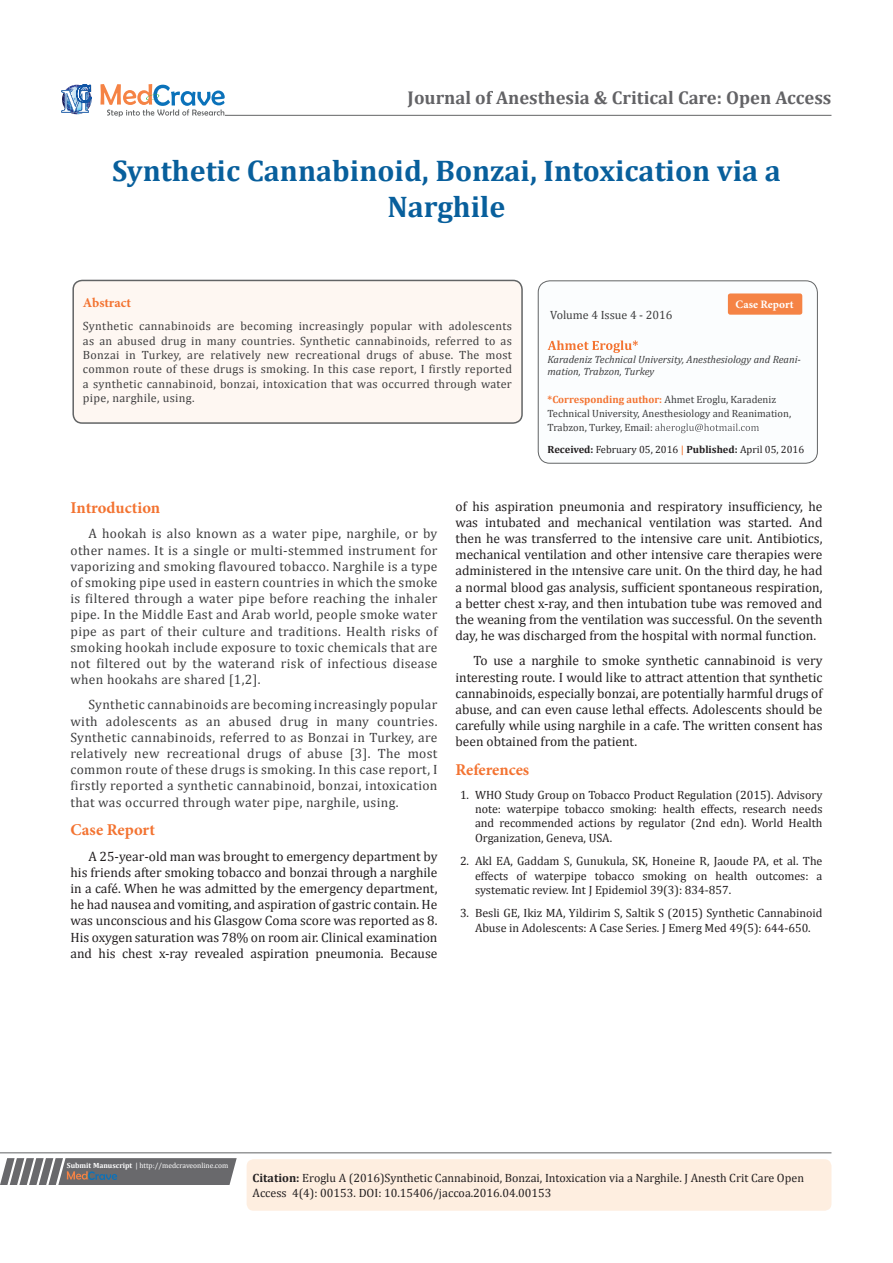
<style>
.page{position:relative;width:893px;height:1263px;background:#fff}
.page>*{position:absolute;margin:0;border:0;box-sizing:border-box;transform-origin:0 0}
.t1{font:700 30px/36px "Cambria";color:#085f9c;text-align:center}
.t2{font:700 18.6px "Cambria";color:#636366}
.t3{font:700 16.5px "Minion Pro";letter-spacing:-.005em;color:#f37331}
.t4{font:13.5px/16.2px "Cambria";color:#231f20;text-align:justify}
.t5{font:13.5px/16.2px "Cambria";letter-spacing:.025em;color:#3e3e3f;text-align:justify}
.t6{font:700 13.5px "Minion Pro";color:#f37331}
.t7{font:12px/14.4px "Cambria";color:#231f20;text-align:justify}
.t8{font:12px/14.4px "Cambria";letter-spacing:.025em;color:#3e3e3f;text-align:justify}
.t9{font:12px "Cambria";color:#3e3e3f}
.t10{font:700 11.4px "Minion Pro";letter-spacing:.005em;color:#fff}
.t11{font:10.5px/14px "Cambria";color:#3e3e3f}
.t12{font:italic 10.5px/12.6px "Cambria";color:#3e3e3f}
.t13{font:10.5px "Cambria";color:#231f20}
.t14{font:7.5px "Cambria";color:#fff}
.s1{font-weight:700;color:#f37331}
.s2{font-weight:700}
.s3{font-weight:700;color:#f58345}
</style>
<div class="page">
<svg style="left:62px;top:85px;width:30px;height:29px"></svg>
<svg style="left:100px;top:84px;width:125px;height:33px"></svg>
<hr style="left:225px;top:115px;width:606px;height:1px;background:#626465">
<div style="left:538px;top:281px;width:279px;height:182px;background:#fbfdfe;border-radius:12px"></div>
<svg style="left:548px;top:340px;width:90px;height:13px"></svg>
<svg style="left:655px;top:424px;width:104px;height:9px"></svg>
<div style="left:538px;top:280px;width:280px;height:184px;border:1px solid #626465;border-radius:12px"></div>
<div style="left:728px;top:293px;width:74px;height:22px;background:#f58345;border-radius:2px"></div>
<svg style="left:0;top:1158px;width:237px;height:27px;background:#77777a"></svg>
<hr style="left:0;top:1152px;width:831px;height:1px;background:#626465">
<div style="left:247px;top:1159px;width:584px;height:52px;background:#feeee0;border-radius:7px"></div>
<div style="left:73px;top:280px;width:449px;height:143px;background:#fef7f2;border-radius:9px"></div>
<div style="left:72px;top:280px;width:451px;height:144px;border:2px solid #626465;border-radius:9px"></div>
<p class="t2" style="left:408px;top:85px;width:425px">Journal of Anesthesia &amp; Critical Care: Open Access</p>
<p class="t1" style="left:112px;top:152px;width:670px">Synthetic Cannabinoid, Bonzai, Intoxication via a<br>Narghile</p>
<p class="t6" style="left:83px;top:293px;width:50px">Abstract</p>
<p class="t8" style="left:83px;top:319px;width:431px">Synthetic cannabinoids are becoming increasingly popular with adolescents as an abused drug in many countries. Synthetic cannabinoids, referred to as Bonzai in Turkey, are relatively new recreational drugs of abuse. The most common route of these drugs is smoking. In this case report, I firstly reported a synthetic cannabinoid, bonzai, intoxication that was occurred through water pipe, narghile, using.</p>
<p class="t10" style="left:736px;top:296px;width:60px">Case Report</p>
<p class="t9" style="left:550px;top:308px;width:124px">Volume 4 Issue 4 - 2016</p>
<p class="t12" style="left:548px;top:352px;width:255px">Karadeniz Technical University, Anesthesiology and Reani&shy;mation, Trabzon, Turkey</p>
<p class="t11" style="left:548px;top:392px;width:245px"><span class="s1">*Corresponding author:</span> Ahmet Eroglu, Karadeniz<br>Technical University, Anesthesiology and Reanimation,<br>Trabzon, Turkey, Email:</p>
<p class="t13" style="left:548px;top:443px;width:258px"><span class="s2">Received:</span> February 05, 2016 <span class="s3">|</span> <span class="s2">Published:</span> April 05, 2016</p>
<p class="t3" style="left:70px;top:496px;width:91px">Introduction</p>
<p class="t5" style="left:70px;top:526px;width:369px;text-indent:18px">A hookah is also known as a water pipe, narghile, or by other names. It is a single or multi-stemmed instrument for vaporizing and smoking flavoured tobacco. Narghile is a type of smoking pipe used in eastern countries in which the smoke is filtered through a water pipe before reaching the inhaler pipe. In the Middle East and Arab world, people smoke water pipe as part of their culture and traditions. Health risks of smoking hookah include exposure to toxic chemicals that are not filtered out by the waterand risk of infectious disease when hookahs are shared [1,2].</p>
<p class="t5" style="left:70px;top:697px;width:368px;text-indent:18px">Synthetic cannabinoids are becoming increasingly popular with adolescents as an abused drug in many countries.<br>Synthetic cannabinoids, referred to as Bonzai in Turkey, are relatively new recreational drugs of abuse [3]. The most common route of these drugs is smoking. In this case report, I firstly reported a synthetic cannabinoid, bonzai, intoxication that was occurred through water pipe, narghile, using.</p>
<p class="t3" style="left:70px;top:818px;width:86px">Case Report</p>
<p class="t4" style="left:70px;top:848px;width:368px;text-indent:18px">A 25-year-old man was brought to emergency department by his friends after smoking tobacco and bonzai through a narghile in a café. When he was admitted by the emergency department, he had nausea and vomiting, and aspiration of gastric contain. He was unconscious and his Glasgow Coma score was reported as 8.<br>His oxygen saturation was 78% on room air. Clinical examination and his chest x-ray revealed aspiration pneumonia. Because</p>
<p class="t4" style="left:455px;top:498px;width:368px">of his aspiration pneumonia and respiratory insufficiency, he was intubated and mechanical ventilation was started. And then he was transferred to the intensive care unit. Antibiotics, mechanical ventilation and other intensive care therapies were administered in the ıntensive care unit. On the third day, he had a normal blood gas analysis, sufficient spontaneous respiration, a better chest x-ray, and then intubation tube was removed and the weaning from the ventilation was successful. On the seventh day, he was discharged from the hospital with normal function.</p>
<p class="t4" style="left:455px;top:653px;width:368px;text-indent:18px">To use a narghile to smoke synthetic cannabinoid is very interesting route. I would like to attract attention that synthetic cannabinoids, especially bonzai, are potentially harmful drugs of abuse, and can even cause lethal effects. Adolescents should be carefully while using narghile in a cafe. The written consent has been obtained from the patient.</p>
<p class="t3" style="left:455px;top:758px;width:75px">References</p>
<p class="t7" style="left:475px;top:787px;width:349px;text-indent:-15px">1. WHO Study Group on Tobacco Product Regulation (2015). Advisory note: waterpipe tobacco smoking: health effects, research needs and recommended actions by regulator (2nd edn). World Health Organization, Geneva, USA.</p>
<p class="t7" style="left:475px;top:854px;width:349px;text-indent:-15px">2. Akl EA, Gaddam S, Gunukula, SK, Honeine R, Jaoude PA, et al. The effects of waterpipe tobacco smoking on health outcomes: a systematic review. Int J Epidemiol 39(3): 834-857.</p>
<p class="t7" style="left:460px;top:906px;width:364px;text-align:center">3. Besli GE, Ikiz MA, Yildirim S, Saltik S (2015) Synthetic Cannabinoid<br>Abuse in Adolescents: A Case Series. J Emerg Med 49(5): 644-650.</p>
<p class="t14" style="left:67px;top:1161px;width:163px"><span class="s2">Submit Manuscript</span> | http://medcraveonline.com</p>
<p class="t7" style="left:253px;top:1171px;width:553px"><span class="s2">Citation:</span> Eroglu A (2016)Synthetic Cannabinoid, Bonzai, Intoxication via a Narghile. J Anesth Crit Care Open<br>Access 4(4): 00153. DOI: 10.15406/jaccoa.2016.04.00153</p>
</div>
